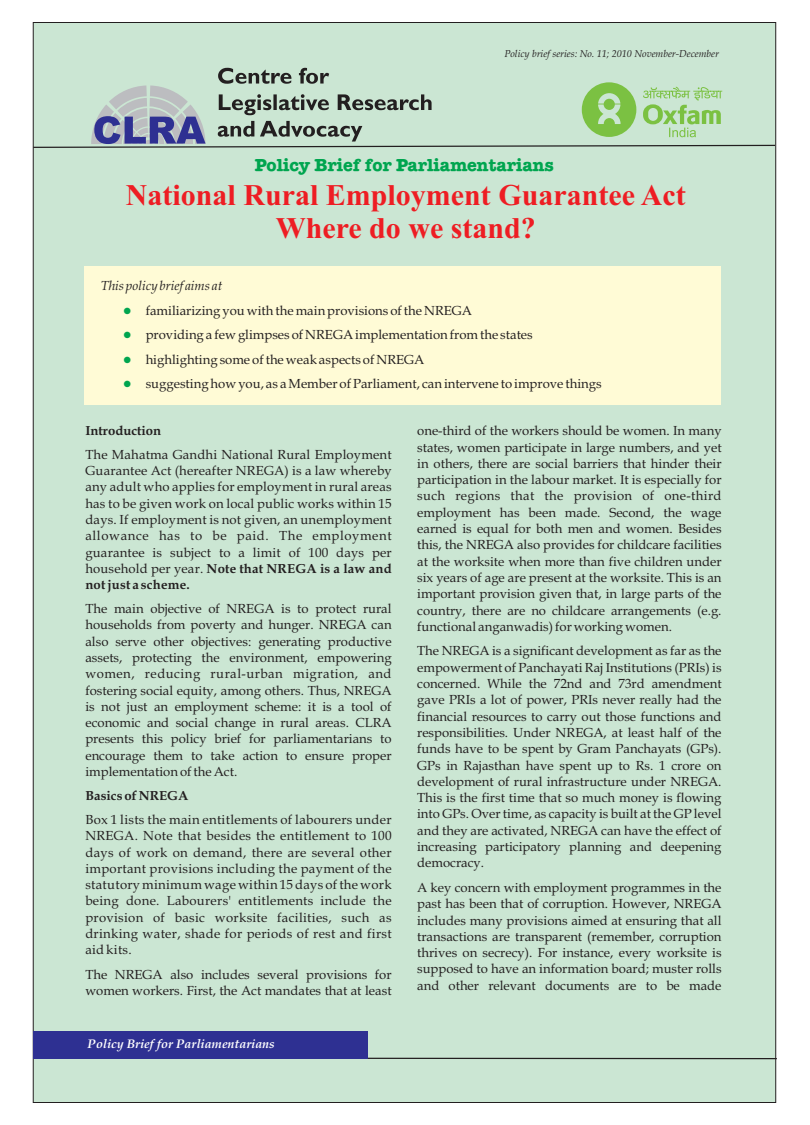
<style>
.page{position:relative;width:810px;height:1125px;background:#fff}
.page>*{position:absolute;margin:0;border:0;box-sizing:border-box;transform-origin:0 0}
.t1{font:700 30px/33.2px "Times New Roman";color:#ee1d23;text-align:center}
.t2{font:17.5px "Ame Typewriter,Bold";color:#00a54f}
.t3{font:13.12px/16.2px "Book Antiqua";color:#231f20;text-align:justify}
.t4{font:700 13.12px "Book Antiqua";color:#231f20}
.t5{font:italic 13.12px "Book Antiqua";color:#231f20}
.t6{font:italic 700 12.5px "Book Antiqua";color:#fff}
.t7{font:11.25px/24.5px "Wingdings";color:#00a54f;text-align:justify}
.t8{font:italic 10px "Book Antiqua";color:#231f20}
.s1{font-weight:700}
</style>
<div class="page">
<div style="left:33px;top:22px;width:743px;height:1081px;background:#cbe6d3"></div>
<div style="left:33px;top:1031px;width:335px;height:28px;background:#2e3092"></div>
<hr style="left:368px;top:1058px;width:409px;height:1px;background:#231f20">
<svg style="left:32px;top:68px;width:744px;height:81px;background:#b7d0bd"></svg>
<div style="left:84px;top:266px;width:637px;height:139px;background:#fffbd6"></div>
<p class="t8" style="left:504px;top:50px;width:216px">Policy brief series: No. 11; 2010 November-December</p>
<h2 class="t2" style="left:255px;top:158px;width:301px">Policy Brief for Parliamentarians</h2>
<h1 class="t1" style="left:126px;top:182px;width:561px">National Rural Employment Guarantee Act<br>Where do we stand?</h1>
<p class="t5" style="left:101px;top:281px;width:123px">This policy brief aims at</p>
<p class="t3" style="left:146px;top:300px;width:458px;line-height:24.5px;text-align:left">familiarizing you with the main provisions of the NREGA<br>providing a few glimpses of NREGA implementation from the states highlighting some of the weak aspects of NREGA<br>suggesting how you, as a Member of Parliament, can intervene to improve things</p>
<p class="t7" style="left:123px;top:299px;width:52px">● ● ● ●</p>
<p class="t4" style="left:85px;top:425px;width:77px">Introduction</p>
<p class="t3" style="left:85px;top:448px;width:308px">The Mahatma Gandhi National Rural Employment Guarantee Act (hereafter NREGA) is a law whereby any adult who applies for employment in rural areas has to be given work on local public works within 15 days. If employment is not given, an unemployment allowance has to be paid. The employment guarantee is subject to a limit of 100 days per household per year. <span class="s1">Note that NREGA is a law and not just a scheme.</span></p>
<p class="t3" style="left:85px;top:602px;width:308px">The main objective of NREGA is to protect rural households from poverty and hunger. NREGA can also serve other objectives: generating productive assets, protecting the environment, empowering women, reducing rural-urban migration, and fostering social equity, among others. Thus, NREGA is not just an employment scheme: it is a tool of economic and social change in rural areas. CLRA presents this policy brief for parliamentarians to encourage them to take action to ensure proper implementation of the Act.</p>
<p class="t4" style="left:85px;top:790px;width:105px">Basics of NREGA</p>
<p class="t3" style="left:85px;top:813px;width:308px">Box 1 lists the main entitlements of labourers under NREGA. Note that besides the entitlement to 100 days of work on demand, there are several other important provisions including the payment of the statutory minimum wage within 15 days of the work being done. Labourers' entitlements include the provision of basic worksite facilities, such as drinking water, shade for periods of rest and first aid kits.</p>
<p class="t3" style="left:85px;top:968px;width:308px">The NREGA also includes several provisions for women workers. First, the Act mandates that at least</p>
<p class="t6" style="left:88px;top:1039px;width:189px">Policy Brief for Parliamentarians</p>
<p class="t3" style="left:417px;top:424px;width:306px">one-third of the workers should be women. In many states, women participate in large numbers, and yet in others, there are social barriers that hinder their participation in the labour market. It is especially for such regions that the provision of one-third employment has been made. Second, the wage earned is equal for both men and women. Besides this, the NREGA also provides for childcare facilities at the worksite when more than five children under six years of age are present at the worksite. This is an important provision given that, in large parts of the country, there are no childcare arrangements (e.g. functional anganwadis) for working women.</p>
<p class="t3" style="left:417px;top:644px;width:306px">The NREGA is a significant development as far as the empowerment of Panchayati Raj Institutions (PRIs) is concerned. While the 72nd and 73rd amendment gave PRIs a lot of power, PRIs never really had the financial resources to carry out those functions and responsibilities. Under NREGA, at least half of the funds have to be spent by Gram Panchayats (GPs).<br>GPs in Rajasthan have spent up to Rs. 1 crore on development of rural infrastructure under NREGA.<br>This is the first time that so much money is flowing into GPs. Over time, as capacity is built at the GP level and they are activated, NREGA can have the effect of increasing participatory planning and deepening democracy.</p>
<p class="t3" style="left:417px;top:881px;width:306px">A key concern with employment programmes in the past has been that of corruption. However, NREGA includes many provisions aimed at ensuring that all transactions are transparent (remember, corruption thrives on secrecy). For instance, every worksite is supposed to have an information board; muster rolls and other relevant documents are to be made</p>
</div>
